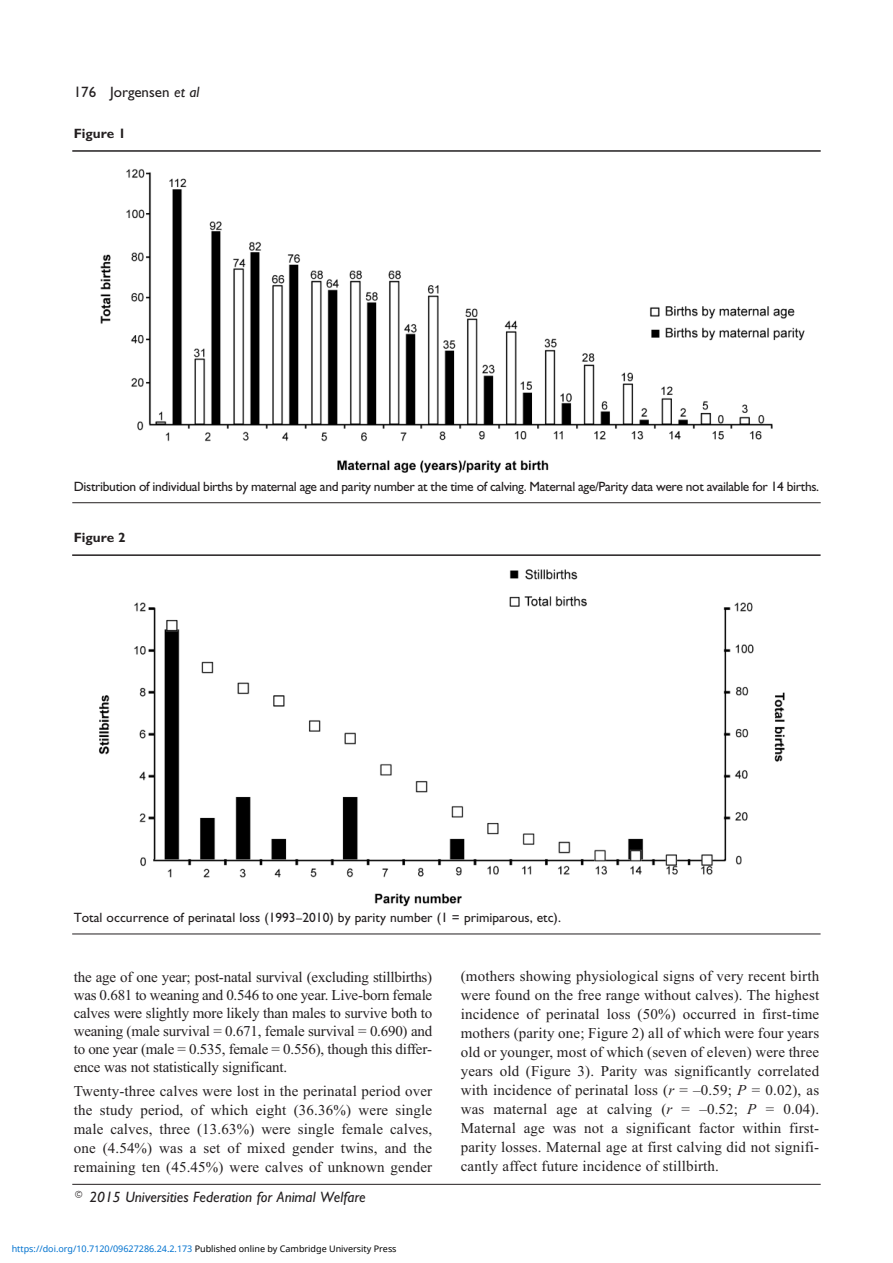
<style>
.page{position:relative;width:893px;height:1263px;background:#fff}
.page>*{position:absolute;margin:0;border:0;box-sizing:border-box;transform-origin:0 0}
.t1{font:15px/19px "Times New Roman";letter-spacing:.01em;color:#231f20;text-align:justify}
.t2{font:italic 15px "Gill Sans";color:#231f20}
.t3{font:15px "Gill Sans";color:#231f20}
.t4{font:13.5px "Gill Sans";letter-spacing:-.025em;color:#231f20}
.t5{font:13.5px "Gill Sans";color:#231f20}
.t6{font:700 13.5px "Gill Sans";color:#231f20}
.t7{font:9px "Noto Sans";color:#0172cf}
.s1{font-style:italic}
.s2{color:#000}
</style>
<div class="page">
<hr style="left:72px;top:1184px;width:749px;height:1px;background:#231f20">
<hr style="left:72px;top:150px;width:749px;height:2px;background:#231f20">
<img style="left:100px;top:169px;width:705px;height:304px">
<hr style="left:72px;top:502px;width:749px;height:1px;background:#231f20">
<hr style="left:72px;top:554px;width:749px;height:2px;background:#231f20">
<img style="left:99px;top:569px;width:686px;height:338px">
<hr style="left:72px;top:934px;width:749px;height:1px;background:#231f20">
<p class="t3" style="left:74px;top:83px;width:127px">176 Jorgensen <span class="s1">et al</span></p>
<p class="t6" style="left:74px;top:126px;width:54px">Figure 1</p>
<p class="t4" style="left:74px;top:478px;width:747px">Distribution of individual births by maternal age and parity number at the time of calving. Maternal age/Parity data were not available for 14 births.</p>
<p class="t6" style="left:74px;top:530px;width:54px">Figure 2</p>
<p class="t5" style="left:74px;top:910px;width:489px">Total occurrence of perinatal loss (1993–2010) by parity number (1 = primiparous, etc).</p>
<p class="t1" style="left:74px;top:968px;width:360px;line-height:18px">the age of one year; post-natal survival (excluding stillbirths) was 0.681 to weaning and 0.546 to one year. Live-born female calves were slightly more likely than males to survive both to weaning (male survival = 0.671, female survival = 0.690) and to one year (male = 0.535, female = 0.556), though this differ&shy;ence was not statistically significant.</p>
<p class="t1" style="left:74px;top:1081px;width:360px">Twenty-three calves were lost in the perinatal period over the study period, of which eight (36.36%) were single male calves, three (13.63%) were single female calves, one (4.54%) was a set of mixed gender twins, and the remaining ten (45.45%) were calves of unknown gender</p>
<p class="t2" style="left:74px;top:1188px;width:293px">© 2015 Universities Federation for Animal Welfare</p>
<p class="t7" style="left:12px;top:1243px;width:386px">https://doi.org/10.7120/09627286.24.2.173 <span class="s2">Published online by Cambridge University Press</span></p>
<p class="t1" style="left:461px;top:966px;width:360px">(mothers showing physiological signs of very recent birth were found on the free range without calves). The highest incidence of perinatal loss (50%) occurred in first-time mothers (parity one; Figure 2) all of which were four years old or younger, most of which (seven of eleven) were three years old (Figure 3). Parity was significantly correlated with incidence of perinatal loss (<span class="s1">r</span> = –0.59; <span class="s1">P</span> = 0.02), as was maternal age at calving (<span class="s1">r</span> = –0.52; <span class="s1">P</span> = 0.04).<br>Maternal age was not a significant factor within first&shy;parity losses. Maternal age at first calving did not signifi&shy;cantly affect future incidence of stillbirth.</p>
</div>
